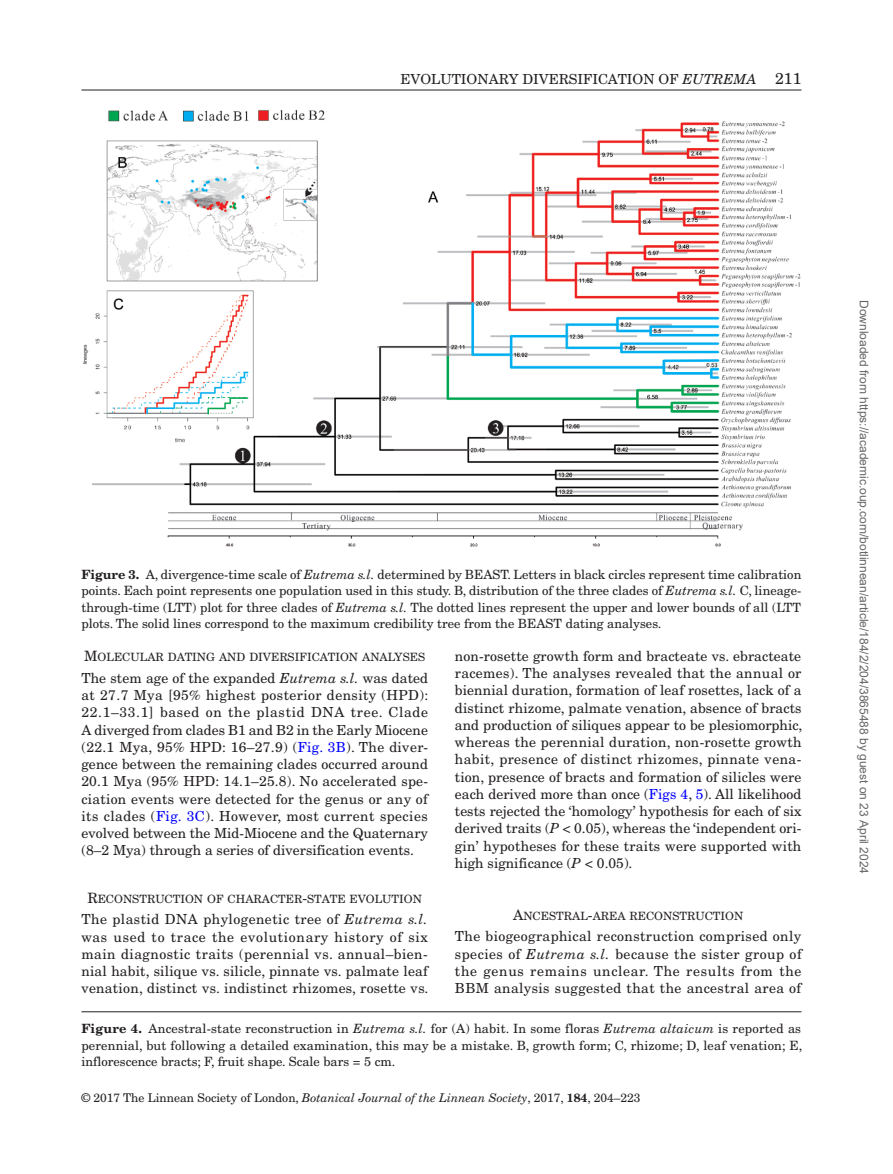
<style>
.page{position:relative;width:893px;height:1174px;background:#fff}
.page>*{position:absolute;margin:0;border:0;box-sizing:border-box;transform-origin:0 0}
.t1{font:13.8px/17.2px "New Century Schlbk";letter-spacing:.015em;color:#231f20;text-align:justify}
.t2{font:12.75px/16.5px "New Century Schlbk";color:#231f20;text-align:justify}
.t3{font:12px "Arial";color:#666}
.t4{font:12px "New Century Schlbk";color:#231f20}
.t5{font:11.4px "New Century Schlbk Roman SC800";color:#231f20}
.s1{font-style:italic}
.s2{font-size:15.75px}
.s3{font-weight:700}
.s4{font-size:14.25px}
.s5{color:#00f}
</style>
<div class="page">
<hr style="left:81px;top:90px;width:720px;height:1px;background:#231f20">
<img style="left:83px;top:110px;width:717px;height:437px">
<hr style="left:81px;top:1011px;width:720px;height:1px;background:#231f20">
<p class="t1" style="left:401px;top:70px;width:402px">EVOLUTIONARY DIVERSIFICATION OF <span class="s1">EUTREMA</span> <span class="s2">211</span></p>
<p class="t2" style="left:81px;top:565px;width:721px"><span class="s3">Figure 3.</span> A, divergence-time scale of <span class="s1">Eutrema s.l.</span> determined by BEAST. Letters in black circles represent time calibration points. Each point represents one population used in this study. B, distribution of the three clades of <span class="s1">Eutrema s.l.</span> C, lineage&shy;through-time (LTT) plot for three clades of <span class="s1">Eutrema s.l.</span> The dotted lines represent the upper and lower bounds of all (LTT plots. The solid lines correspond to the maximum credibility tree from the BEAST dating analyses.</p>
<p class="t5" style="left:84px;top:650px;width:342px"><span class="s4">M</span>OLECULAR DATING AND DIVERSIFICATION ANALYSES</p>
<p class="t1" style="left:81px;top:669px;width:348px">The stem age of the expanded <span class="s1">Eutrema s.l.</span> was dated at 27.7 Mya [95% highest posterior density (HPD):<br>22.1–33.1] based on the plastid DNA tree. Clade A diverged from clades B1 and B2 in the Early Miocene (22.1 Mya, 95% HPD: 16–27.9) (<span class="s5">Fig. 3B</span>). The diver&shy;gence between the remaining clades occurred around 20.1 Mya (95% HPD: 14.1–25.8). No accelerated spe&shy;ciation events were detected for the genus or any of its clades (<span class="s5">Fig. 3C</span>). However, most current species evolved between the Mid-Miocene and the Quaternary (8–2 Mya) through a series of diversification events.</p>
<p class="t5" style="left:87px;top:891px;width:336px"><span class="s4">R</span>ECONSTRUCTION OF CHARACTER<span class="s4">-</span>STATE EVOLUTION</p>
<p class="t1" style="left:81px;top:910px;width:349px">The plastid DNA phylogenetic tree of <span class="s1">Eutrema s.l. </span>was used to trace the evolutionary history of six main diagnostic traits (perennial vs. annual–bien&shy;nial habit, silique vs. silicle, pinnate vs. palmate leaf venation, distinct vs. indistinct rhizomes, rosette vs.</p>
<p class="t1" style="left:455px;top:647px;width:349px">non-rosette growth form and bracteate vs. ebracteate racemes). The analyses revealed that the annual or biennial duration, formation of leaf rosettes, lack of a distinct rhizome, palmate venation, absence of bracts and production of siliques appear to be plesiomorphic, whereas the perennial duration, non-rosette growth habit, presence of distinct rhizomes, pinnate vena&shy;tion, presence of bracts and formation of silicles were each derived more than once (<span class="s5">Figs 4</span>, <span class="s5">5</span>). All likelihood tests rejected the ‘homology’ hypothesis for each of six derived traits (<span class="s1">P</span> &lt; 0.05), whereas the ‘independent ori&shy;gin’ hypotheses for these traits were supported with high significance (<span class="s1">P</span> &lt; 0.05).</p>
<p class="t5" style="left:513px;top:908px;width:232px"><span class="s4">A</span>NCESTRAL<span class="s4">-</span>AREA RECONSTRUCTION</p>
<p class="t1" style="left:455px;top:927px;width:348px">The biogeographical reconstruction comprised only species of <span class="s1">Eutrema s.l.</span> because the sister group of the genus remains unclear. The results from the BBM analysis suggested that the ancestral area of</p>
<p class="t2" style="left:81px;top:1020px;width:722px"><span class="s3">Figure 4.</span> Ancestral-state reconstruction in <span class="s1">Eutrema s.l.</span> for (A) habit. In some floras <span class="s1">Eutrema altaicum</span> is reported as perennial, but following a detailed examination, this may be a mistake. B, growth form; C, rhizome; D, leaf venation; E, inflorescence bracts; F, fruit shape. Scale bars = 5 cm.</p>
<p class="t4" style="left:81px;top:1090px;width:560px">© 2017 The Linnean Society of London, <span class="s1">Botanical Journal of the Linnean Society</span>, 2017, <span class="s3">184</span>, 204–223</p>
<p class="t3" style="left:868px;top:300px;width:575px;rotate:90deg">Downloaded from https://academic.oup.com/botlinnean/article/184/2/204/3865488 by guest on 23 April 2024</p>
</div>
